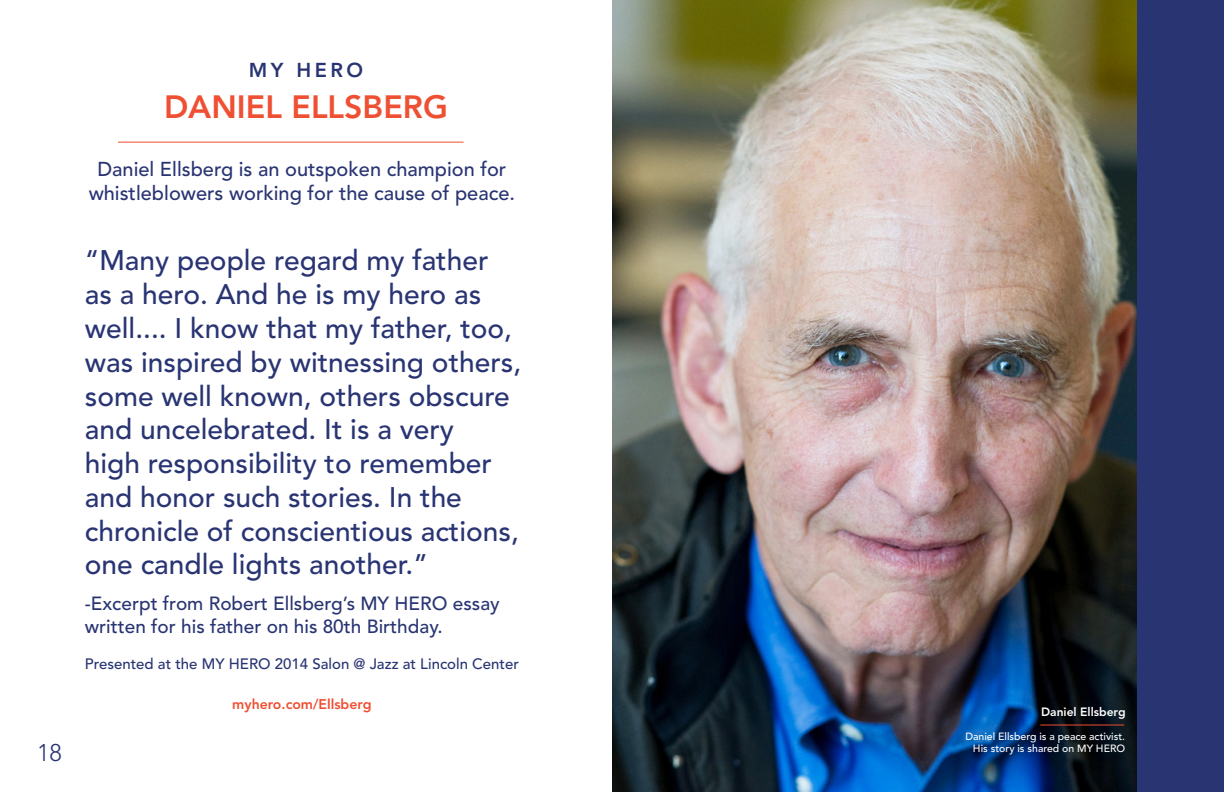
<style>
.page{position:relative;width:1224px;height:792px;background:#fff}
.page>*{position:absolute;margin:0;border:0;box-sizing:border-box;transform-origin:0 0}
.t1{font:800 32px "Avenir LT Std";color:#ef4f32}
.t2{font:500 28.2px/33.8px "Avenir LT Std";color:#293473}
.t3{font:300 24px "Avenir LT Std";color:#293573}
.t4{font:500 20px/24px "Avenir LT Std";color:#293473;text-align:center}
.t5{font:800 20px "Avenir LT Std";letter-spacing:.175em;color:#293473}
.t6{font:500 19px "Avenir LT Std";color:#293473}
.t7{font:500 15px "Avenir LT Std";color:#293473}
.t8{font:800 14px "Avenir LT Std";color:#ef4f32}
.t9{font:800 12px "Avenir LT Std";color:#fff}
.t10{font:500 10.5px "Avenir LT Std";color:#fff}
</style>
<div class="page">
<hr style="left:118px;top:142px;width:346px;height:1px;background:#ef4f32">
<img style="left:612px;top:0;width:526px;height:792px">
<hr style="left:1040px;top:725px;width:84px;height:1px;background:#ef4f32">
<div style="left:1138px;top:0;width:86px;height:792px;background:#293573"></div>
<p class="t3" style="left:37px;top:739px;width:26px">18</p>
<p class="t5" style="left:249px;top:58px;width:116px">MY HERO</p>
<p class="t1" style="left:164px;top:88px;width:285px">DANIEL ELLSBERG</p>
<p class="t4" style="left:89px;top:158px;width:428px">Daniel Ellsberg is an outspoken champion for whistleblowers working for the cause of peace.</p>
<p class="t2" style="left:85px;top:244px;width:438px">“Many people regard my father as a hero. And he is my hero as well.... I know that my father, too, was inspired by witnessing others, some well known, others obscure and uncelebrated. It is a very<br>high responsibility to remember and honor such stories. In the chronicle of conscientious actions, one candle lights another.”</p>
<p class="t6" style="left:85px;top:593px;width:416px">-Excerpt from Robert Ellsberg’s MY HERO essay</p>
<p class="t6" style="left:85px;top:616px;width:359px">written for his father on his 80th Birthday.</p>
<p class="t7" style="left:85px;top:655px;width:436px">Presented at the MY HERO 2014 Salon @ Jazz at Lincoln Center</p>
<p class="t8" style="left:232px;top:695px;width:141px">myhero.com/Ellsberg</p>
<p class="t9" style="left:1041px;top:704px;width:86px">Daniel Ellsberg</p>
<p class="t10" style="left:965px;top:730px;width:161px">Daniel Ellsberg is a peace activist.</p>
<p class="t10" style="left:973px;top:743px;width:154px">His story is shared on MY HERO</p>
</div>
